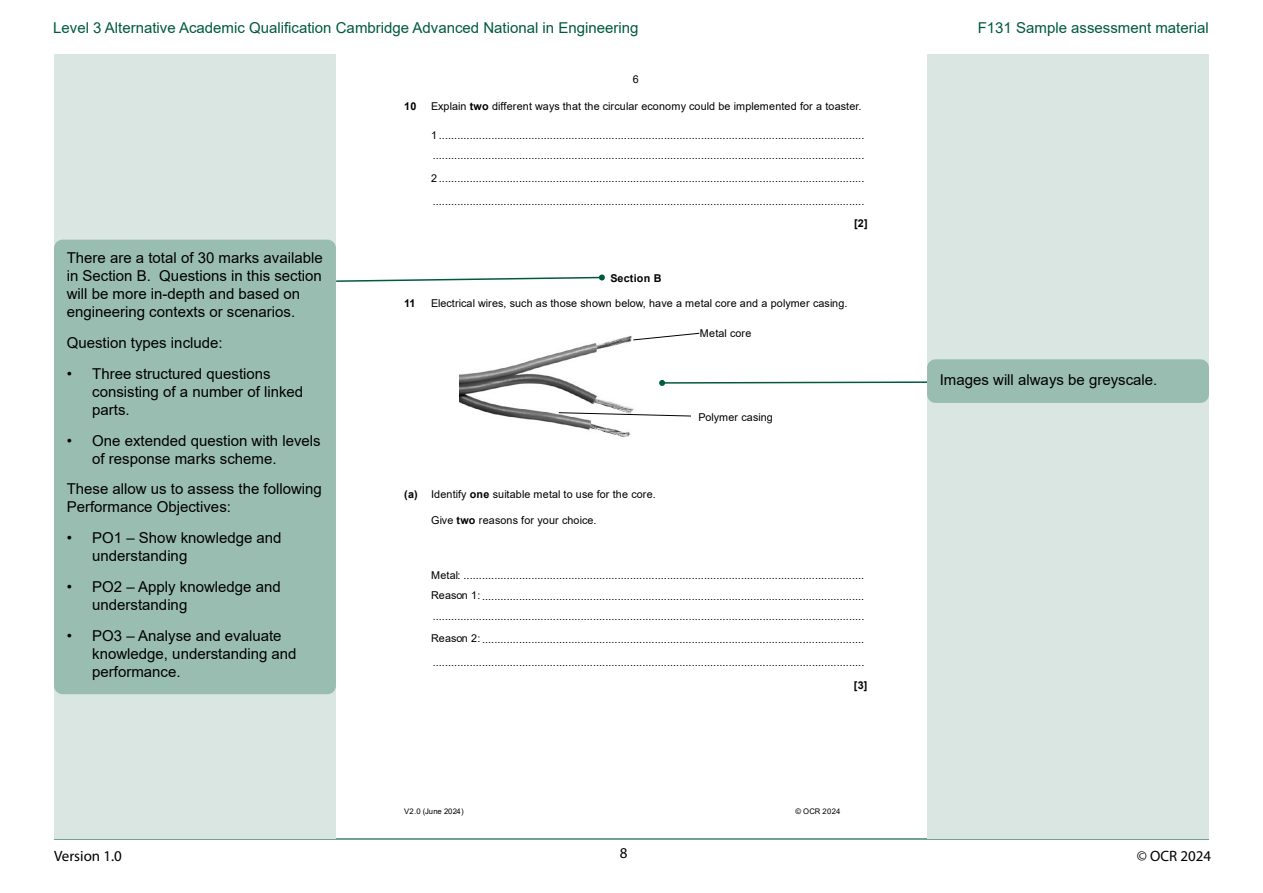
<style>
.page{position:relative;width:1263px;height:893px;background:#fff}
.page>*{position:absolute;margin:0;border:0;box-sizing:border-box;transform-origin:0 0}
.body_copy{font:15px/18px "Arial";color:#000}
.t1{font:15px "Arial";color:#015a3c}
.t2{font:15px "Myriad Pro";color:#000}
.t3{font:10.8px/20px "Arial";letter-spacing:.015em;color:#000}
.t4{font:700 10.8px "Arial";letter-spacing:.015em;color:#000}
.t5{font:7.65px "Arial";color:#000}
.t6{font:7.65px "Arial";letter-spacing:.025em;color:#000}
.s1{font-weight:700}
</style>
<div class="page">
<hr style="left:54px;top:838px;width:1155px;height:1px;background:#015a3c">
<div style="left:927px;top:54px;width:282px;height:784px;background:#d9e6e2"></div>
<div style="left:54px;top:54px;width:282px;height:784px;background:#d9e6e2"></div>
<img style="left:459px;top:336px;width:175px;height:101px">
<svg style="left:632px;top:332px;width:68px;height:9px"></svg>
<svg style="left:558px;top:412px;width:133px;height:5px"></svg>
<svg style="left:659px;top:380px;width:268px;height:6px"></svg>
<div style="left:54px;top:240px;width:282px;height:454px;background:#9abdb1;border-radius:9px"></div>
<div style="left:927px;top:359px;width:282px;height:44px;background:#9abdb1;border-radius:9px"></div>
<svg style="left:336px;top:274px;width:269px;height:8px"></svg>
<h1 class="t1" style="left:53px;top:18px;width:587px">Level 3 Alternative Academic Qualification Cambridge Advanced National in Engineering</h1>
<h1 class="t1" style="left:978px;top:18px;width:232px">F131 Sample assessment material</h1>
<p class="t3" style="left:633px;top:69px;width:7px">6</p>
<p class="body_copy" style="left:67px;top:249px;width:257px">There are a total of 30 marks available in Section B. Questions in this section will be more in-depth and based on engineering contexts or scenarios.</p>
<p class="body_copy" style="left:67px;top:334px;width:157px">Question types include:</p>
<p class="body_copy" style="left:92px;top:364px;width:212px;text-indent:-26px">• Three structured questions consisting of a number of linked parts.</p>
<p class="body_copy" style="left:92px;top:431px;width:230px;text-indent:-26px">• One extended question with levels of response marks scheme.</p>
<p class="body_copy" style="left:67px;top:480px;width:257px">These allow us to assess the following<br>Performance Objectives:</p>
<p class="body_copy" style="left:92px;top:529px;width:191px;text-indent:-26px">• PO1 – Show knowledge and understanding</p>
<p class="body_copy" style="left:92px;top:577px;width:190px;text-indent:-26px">• PO2 – Apply knowledge and understanding</p>
<p class="body_copy" style="left:92px;top:626px;width:206px;text-indent:-26px">• PO3 – Analyse and evaluate knowledge, understanding and performance.</p>
<p class="t4" style="left:404px;top:99px;width:14px">10</p>
<p class="t3" style="left:431px;top:96px;width:432px">Explain <span class="s1">two</span> different ways that the circular economy could be implemented for a toaster.</p>
<p class="t3" style="left:431px;top:125px;width:435px">1 .......................................................................................................................................... ............................................................................................................................................</p>
<p class="t3" style="left:431px;top:168px;width:435px">2 ..........................................................................................................................................</p>
<p class="t3" style="left:433px;top:191px;width:433px">............................................................................................................................................</p>
<p class="t4" style="left:854px;top:216px;width:15px">[2]</p>
<p class="t4" style="left:611px;top:271px;width:52px">Section B</p>
<p class="t4" style="left:404px;top:295px;width:13px">11</p>
<p class="t3" style="left:431px;top:293px;width:418px">Electrical wires, such as those shown below, have a metal core and a polymer casing.</p>
<p class="t3" style="left:700px;top:324px;width:53px">Metal core</p>
<p class="t3" style="left:404px;top:484px;width:253px"><span class="s1">(a)</span> Identify <span class="s1">one</span> suitable metal to use for the core.</p>
<p class="t3" style="left:431px;top:510px;width:167px">Give <span class="s1">two</span> reasons for your choice.</p>
<p class="t3" style="left:698px;top:407px;width:76px">Polymer casing</p>
<p class="t3" style="left:431px;top:564px;width:435px;line-height:21.6px">Metal: ..................................................................................................................................<br>Reason 1: ............................................................................................................................</p>
<p class="t3" style="left:433px;top:606px;width:433px">............................................................................................................................................</p>
<p class="t3" style="left:431px;top:629px;width:435px">Reason 2: ............................................................................................................................</p>
<p class="t3" style="left:433px;top:652px;width:433px">............................................................................................................................................</p>
<p class="t4" style="left:854px;top:677px;width:15px">[3]</p>
<p class="t5" style="left:404px;top:806px;width:61px">V2.0 (June 2024)</p>
<p class="t6" style="left:795px;top:806px;width:47px">© OCR 2024</p>
<p class="body_copy" style="left:940px;top:370px;width:219px">Images will always be greyscale.</p>
<h1 class="t2" style="left:54px;top:847px;width:69px">Version 1.0</h1>
<h1 class="t2" style="left:620px;top:844px;width:9px">8</h1>
<h1 class="t2" style="left:1137px;top:847px;width:76px">© OCR 2024</h1>
</div>
